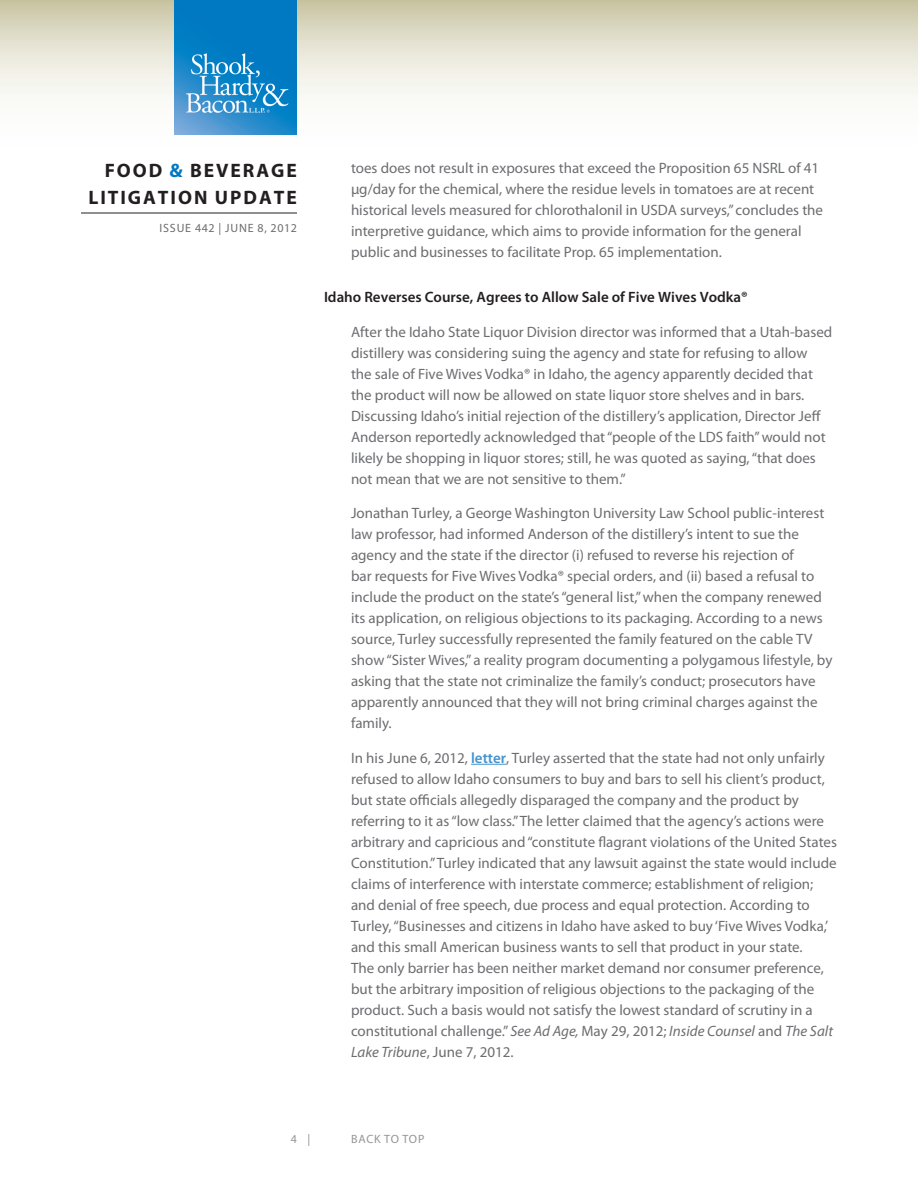
<style>
.page{position:relative;width:918px;height:1188px;background:#fff}
.page>*{position:absolute;margin:0;border:0;box-sizing:border-box;transform-origin:0 0}
.t1{font:700 19.5px/27px "Myriad Pro";letter-spacing:.1em;color:#231f20;text-align:right}
.Body{font:15px/21px "Myriad Pro";color:#6c6d70}
.Subhead{font:600 15px "Myriad Pro";color:#231f20}
.t2{font:12px "Myriad Pro";letter-spacing:.07em;color:#6c6d70}
.t3{font:12px "Myriad Pro";letter-spacing:.06em;color:#939598}
.s1{color:#0079c2}
.s2{font-weight:600;color:#4393cf}
.s3{font-style:italic}
</style>
<div class="page">
<svg style="left:0;top:0;width:918px;height:135px"></svg>
<hr style="left:81px;top:213px;width:216px;height:1px;background:#231f20">
<img style="left:175px;top:0;width:122px;height:135px">
<hr style="left:471px;top:764px;width:35px;height:1px;background:#4393cf">
<h1 class="t1" style="left:88px;top:156px;width:210px">FOOD <span class="s1">&amp;</span> BEVERAGE<br>LITIGATION UPDATE</h1>
<p class="t2" style="left:159px;top:221px;width:139px">ISSUE 442 | JUNE 8, 2012</p>
<p class="Body" style="left:351px;top:157px;width:474px">toes does not result in exposures that exceed the Proposition 65 NSRL of 41 µg/day for the chemical, where the residue levels in tomatoes are at recent historical levels measured for chlorothalonil in USDA surveys,” concludes the interpretive guidance, which aims to provide information for the general public and businesses to facilitate Prop. 65 implementation.</p>
<p class="Subhead" style="left:324px;top:288px;width:425px">Idaho Reverses Course, Agrees to Allow Sale of Five Wives Vodka®</p>
<p class="Body" style="left:351px;top:321px;width:483px">After the Idaho State Liquor Division director was informed that a Utah-based distillery was considering suing the agency and state for refusing to allow<br>the sale of Five Wives Vodka® in Idaho, the agency apparently decided that the product will now be allowed on state liquor store shelves and in bars.<br>Discussing Idaho’s initial rejection of the distillery’s application, Director Jeff Anderson reportedly acknowledged that “people of the LDS faith” would not likely be shopping in liquor stores; still, he was quoted as saying, “that does not mean that we are not sensitive to them.”</p>
<p class="Body" style="left:351px;top:502px;width:483px">Jonathan Turley, a George Washington University Law School public-interest law professor, had informed Anderson of the distillery’s intent to sue the agency and the state if the director (i) refused to reverse his rejection of<br>bar requests for Five Wives Vodka® special orders, and (ii) based a refusal to include the product on the state’s “general list,” when the company renewed its application, on religious objections to its packaging. According to a news source, Turley successfully represented the family featured on the cable TV show “Sister Wives,” a reality program documenting a polygamous lifestyle, by asking that the state not criminalize the family’s conduct; prosecutors have apparently announced that they will not bring criminal charges against the family.</p>
<p class="Body" style="left:351px;top:747px;width:488px">In his June 6, 2012, <span class="s2">letter</span>, Turley asserted that the state had not only unfairly refused to allow Idaho consumers to buy and bars to sell his client’s product, but state officials allegedly disparaged the company and the product by referring to it as “low class.” The letter claimed that the agency’s actions were arbitrary and capricious and “constitute flagrant violations of the United States Constitution.” Turley indicated that any lawsuit against the state would include claims of interference with interstate commerce; establishment of religion; and denial of free speech, due process and equal protection. According to Turley, “Businesses and citizens in Idaho have asked to buy ‘Five Wives Vodka,’ and this small American business wants to sell that product in your state.<br>The only barrier has been neither market demand nor consumer preference, but the arbitrary imposition of religious objections to the packaging of the product. Such a basis would not satisfy the lowest standard of scrutiny in a constitutional challenge.” <span class="s3">See Ad Age,</span> May 29, 2012; <span class="s3">Inside Counsel</span> and <span class="s3">The Salt Lake Tribune</span>, June 7, 2012.</p>
<p class="t3" style="left:291px;top:1132px;width:21px">4 |</p>
<p class="t3" style="left:351px;top:1132px;width:75px">BACK TO TOP</p>
</div>
